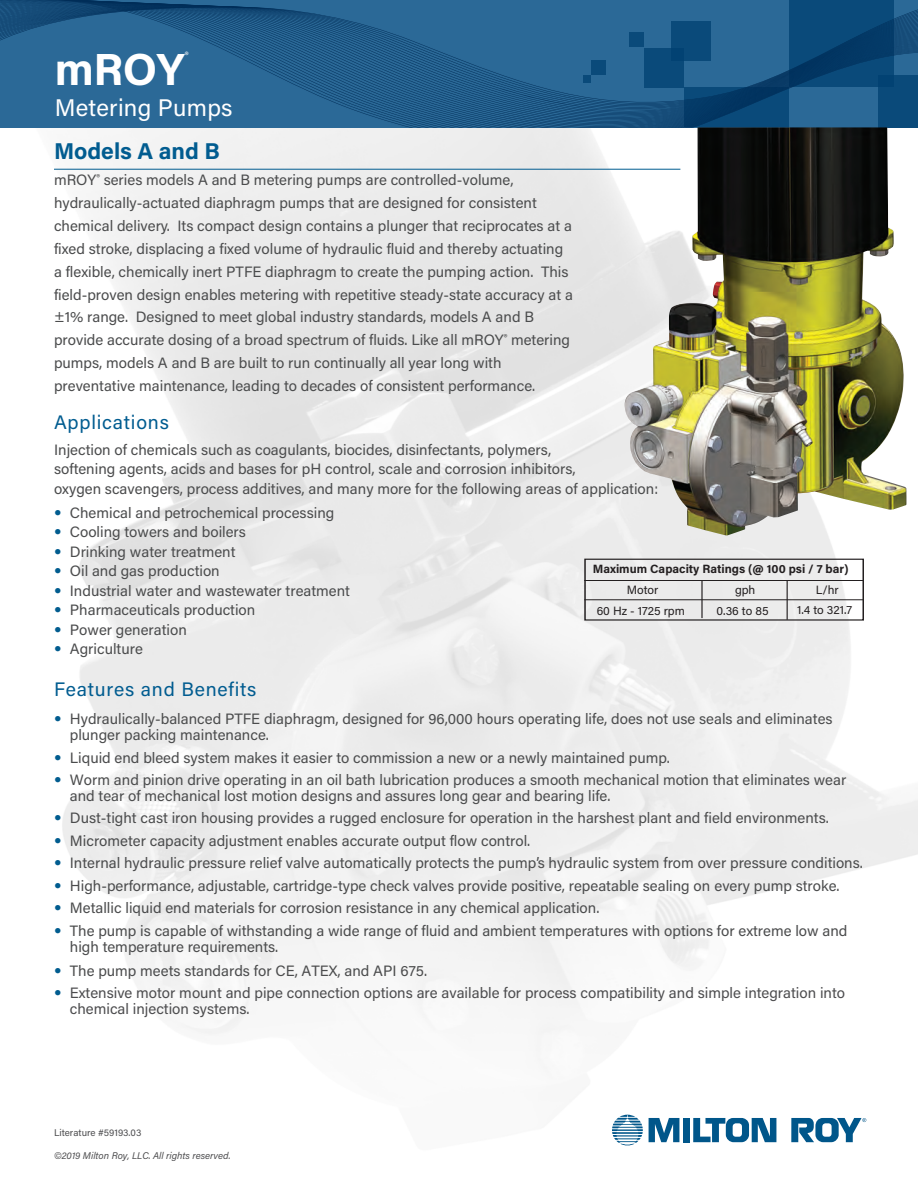
<style>
.page{position:relative;width:918px;height:1188px;background:#fff}
.page>*{position:absolute;margin:0;border:0;box-sizing:border-box;transform-origin:0 0}
.Page_SUB-Title{font:700 45px "Acumin Pro";color:#fff}
.Page_SUB-Title-2{font:24px "Acumin Pro";letter-spacing:.01em;color:#fff}
.t1{font:700 22.8px "Acumin Pro";color:#015c90}
.Body_Headline{font:19.5px "Acumin Pro";letter-spacing:.04em;color:#015c90}
.Body_Headline-2{font:15px/22.8px "Acumin Pro";color:#4b4c4d}
.t2{font:15px/15.9px "Acumin Pro";color:#4d4d4f}
.t3{font:12px "Acumin Pro";color:#231f20}
.t4{font:700 12px "Acumin Pro";color:#231f20}
.Page_SUB-Title-3{font:10.5px "Acumin Pro";color:#fff}
.t5{font:italic 9.75px "Acumin Pro";color:#4d4d4f}
.t6{font:9.75px "Acumin Pro";color:#4d4d4f}
.s1{font-family:"Helvetica Neue LT Pro";font-weight:700;color:#015c8f}
</style>
<div class="page">
<img style="left:0;top:127px;width:918px;height:1016px">
<hr style="left:54px;top:169px;width:626px;height:1px;background:#015c90">
<svg style="left:649px;top:1118px;width:30px;height:24px"></svg>
<div style="left:683px;top:1118px;width:7px;height:24px;background:#00568a"></div>
<svg style="left:693px;top:1118px;width:83px;height:24px"></svg>
<svg style="left:612px;top:1115px;width:31px;height:31px"></svg>
<svg style="left:791px;top:1118px;width:75px;height:24px"></svg>
<svg style="left:0;top:0;width:918px;height:127px;background:#215d8b"></svg>
<div style="left:584px;top:559px;width:280px;height:62px;border:1px solid #231f20"></div>
<hr style="left:584px;top:580px;width:280px;height:1px;background:#231f20">
<hr style="left:584px;top:599px;width:280px;height:1px;background:#231f20">
<hr style="left:702px;top:580px;width:1px;height:38px;background:#231f20">
<hr style="left:787px;top:580px;width:1px;height:40px;background:#231f20">
<img style="left:624px;top:127px;width:283px;height:409px">
<p class="Page_SUB-Title" style="left:55px;top:38px;width:131px">mROY</p>
<p class="Page_SUB-Title-3" style="left:185px;top:48px;width:5px">®</p>
<p class="Page_SUB-Title-2" style="left:55px;top:91px;width:179px">Metering Pumps</p>
<p class="t1" style="left:54px;top:135px;width:167px">Models A and B</p>
<p class="Body_Headline-2" style="left:54px;top:168px;width:520px">mROY<sup>®</sup> series models A and B metering pumps are controlled-volume, hydraulically-actuated diaphragm pumps that are designed for consistent chemical delivery. Its compact design contains a plunger that reciprocates at a fixed stroke, displacing a fixed volume of hydraulic fluid and thereby actuating a flexible, chemically inert PTFE diaphragm to create the pumping action. This field-proven design enables metering with repetitive steady-state accuracy at a ±1% range. Designed to meet global industry standards, models A and B provide accurate dosing of a broad spectrum of fluids. Like all mROY<sup>®</sup> metering pumps, models A and B are built to run continually all year long with preventative maintenance, leading to decades of consistent performance.</p>
<p class="Body_Headline" style="left:54px;top:409px;width:116px">Applications</p>
<p class="Body_Headline-2" style="left:54px;top:439px;width:606px;line-height:19.5px">Injection of chemicals such as coagulants, biocides, disinfectants, polymers,<br>softening agents, acids and bases for pH control, scale and corrosion inhibitors,<br>oxygen scavengers, process additives, and many more for the following areas of application:</p>
<p class="Body_Headline-2" style="left:54px;top:500px;width:282px"><span class="s1">•</span> Chemical and petrochemical processing</p>
<p class="Body_Headline-2" style="left:54px;top:520px;width:194px"><span class="s1">•</span> Cooling towers and boilers</p>
<p class="Body_Headline-2" style="left:54px;top:539px;width:183px"><span class="s1">•</span> Drinking water treatment</p>
<p class="Body_Headline-2" style="left:54px;top:559px;width:167px"><span class="s1">•</span> Oil and gas production</p>
<p class="Body_Headline-2" style="left:54px;top:578px;width:298px"><span class="s1">•</span> Industrial water and wastewater treatment</p>
<p class="Body_Headline-2" style="left:54px;top:598px;width:203px"><span class="s1">•</span> Pharmaceuticals production</p>
<p class="Body_Headline-2" style="left:54px;top:617px;width:134px"><span class="s1">•</span> Power generation</p>
<p class="Body_Headline-2" style="left:54px;top:637px;width:90px"><span class="s1">•</span> Agriculture</p>
<p class="Body_Headline" style="left:54px;top:675px;width:204px">Features and Benefits</p>
<p class="Body_Headline-2" style="left:70px;top:711px;width:764px;line-height:15.9px;text-indent:-16px"><span class="s1">•</span> Hydraulically-balanced PTFE diaphragm, designed for 96,000 hours operating life, does not use seals and eliminates plunger packing maintenance.</p>
<p class="Body_Headline-2" style="left:54px;top:745px;width:617px"><span class="s1">•</span> Liquid end bleed system makes it easier to commission a new or a newly maintained pump.</p>
<p class="Body_Headline-2" style="left:70px;top:771px;width:778px;line-height:15.9px;text-indent:-16px"><span class="s1">•</span> Worm and pinion drive operating in an oil bath lubrication produces a smooth mechanical motion that eliminates wear and tear of mechanical lost motion designs and assures long gear and bearing life.</p>
<p class="Body_Headline-2" style="left:54px;top:806px;width:776px"><span class="s1">•</span> Dust-tight cast iron housing provides a rugged enclosure for operation in the harshest plant and field environments.</p>
<p class="Body_Headline-2" style="left:54px;top:829px;width:478px"><span class="s1">•</span> Micrometer capacity adjustment enables accurate output flow control.</p>
<p class="Body_Headline-2" style="left:54px;top:851px;width:810px"><span class="s1">•</span> Internal hydraulic pressure relief valve automatically protects the pump’s hydraulic system from over pressure conditions.</p>
<p class="Body_Headline-2" style="left:54px;top:874px;width:787px"><span class="s1">•</span> High-performance, adjustable, cartridge-type check valves provide positive, repeatable sealing on every pump stroke.</p>
<p class="Body_Headline-2" style="left:54px;top:896px;width:547px"><span class="s1">•</span> Metallic liquid end materials for corrosion resistance in any chemical application.</p>
<p class="Body_Headline-2" style="left:70px;top:922px;width:779px;line-height:15.9px;text-indent:-16px"><span class="s1">•</span> The pump is capable of withstanding a wide range of fluid and ambient temperatures with options for extreme low and high temperature requirements.</p>
<p class="Body_Headline-2" style="left:54px;top:959px;width:375px"><span class="s1">•</span> The pump meets standards for CE, ATEX, and API 675.</p>
<p class="t2" style="left:70px;top:985px;width:777px;text-indent:-16px"><span class="s1">•</span> Extensive motor mount and pipe connection options are available for process compatibility and simple integration into chemical injection systems.</p>
<p class="t4" style="left:593px;top:560px;width:257px">Maximum Capacity Ratings (@ 100 psi / 7 bar)</p>
<p class="t3" style="left:627px;top:581px;width:33px">Motor</p>
<p class="t3" style="left:597px;top:602px;width:90px">60 Hz - 1725 rpm</p>
<p class="t3" style="left:735px;top:581px;width:22px">gph</p>
<p class="t3" style="left:717px;top:602px;width:53px">0.36 to 85</p>
<p class="t3" style="left:816px;top:581px;width:25px">L/hr</p>
<p class="t3" style="left:797px;top:602px;width:57px">1.4 to 321.7</p>
<p class="t6" style="left:54px;top:1126px;width:89px">Literature #59193.03</p>
<p class="t5" style="left:54px;top:1149px;width:178px">©2019 Milton Roy, LLC. All rights reserved.</p>
</div>
